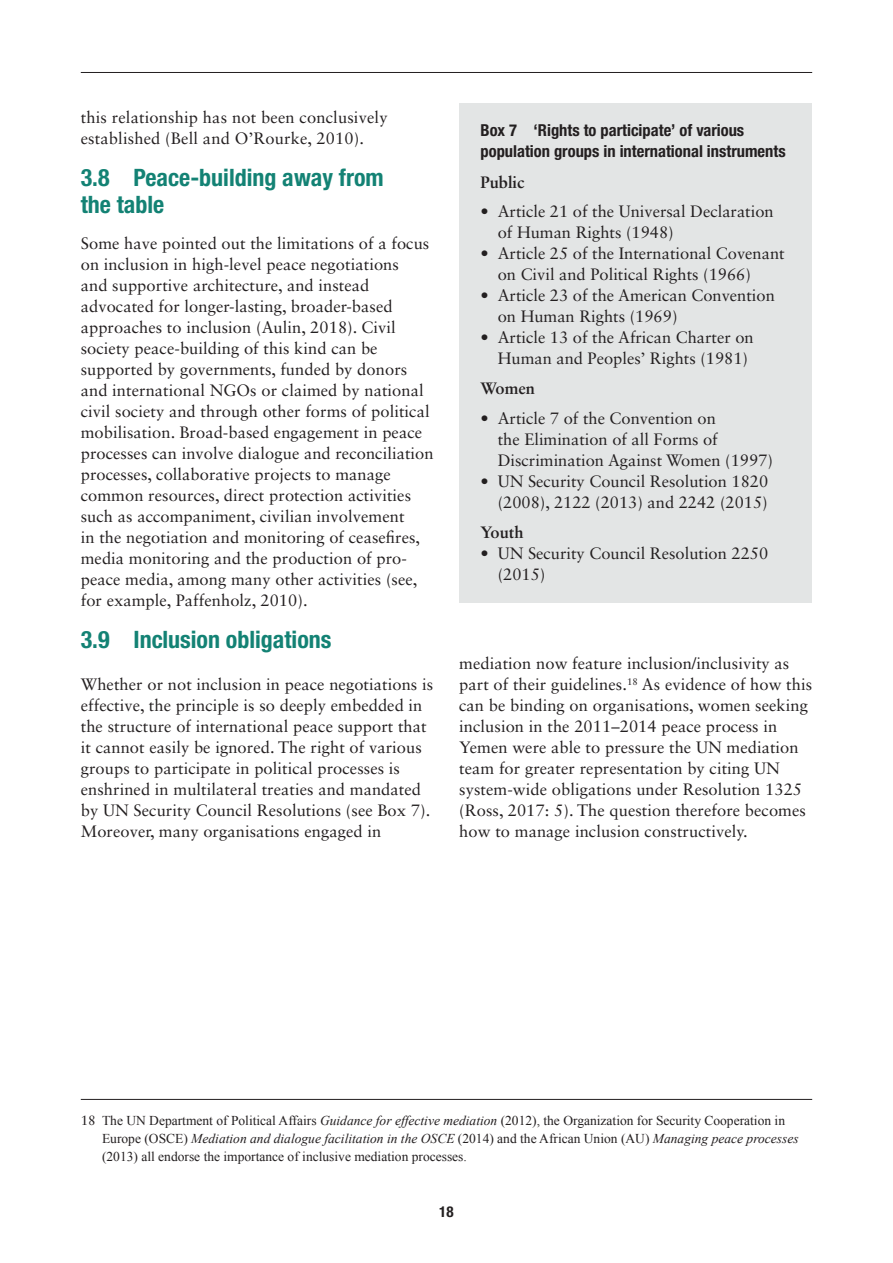
<style>
.page{position:relative;width:893px;height:1263px;background:#fff}
.page>*{position:absolute;margin:0;border:0;box-sizing:border-box;transform-origin:0 0}
.t1{font:700 condensed 24px/27px "Helvetica Neue LT Std";color:#138274}
.t2{font:16.5px/21px "Sabon LT Std";letter-spacing:.005em;color:#231f20}
.t3{font:700 condensed 16.5px/21px "Helvetica Neue LT Std";color:#231f20}
.t4{font:700 16.5px "Sabon LT Std";color:#231f20}
.t5{font:700 condensed 15px "Helvetica Neue LT Std";color:#231f20}
.t6{font:13.5px/18px "Times New Roman";color:#231f20}
.s1{font-weight:700}
.s2{font-family:"Sabon LT Std"}
.s3{font-style:italic}
</style>
<div class="page">
<hr style="left:81px;top:72px;width:731px;height:1px;background:#231f20">
<hr style="left:81px;top:1099px;width:731px;height:1px;background:#231f20">
<div style="left:459px;top:103px;width:353px;height:500px;background:#e3e5e5"></div>
<p class="t2" style="left:81px;top:107px;width:308px">this relationship has not been conclusively established (Bell and O’Rourke, 2010).</p>
<h1 class="t1" style="left:81px;top:164px;width:304px">3.8 Peace-building away from the table</h1>
<p class="t2" style="left:81px;top:233px;width:354px">Some have pointed out the limitations of a focus on inclusion in high-level peace negotiations<br>and supportive architecture, and instead advocated for longer-lasting, broader-based approaches to inclusion (Aulin, 2018). Civil society peace-building of this kind can be supported by governments, funded by donors and international NGOs or claimed by national civil society and through other forms of political mobilisation. Broad-based engagement in peace processes can involve dialogue and reconciliation processes, collaborative projects to manage common resources, direct protection activities such as accompaniment, civilian involvement<br>in the negotiation and monitoring of ceasefires, media monitoring and the production of pro&shy;peace media, among many other activities (see, for example, Paffenholz, 2010).</p>
<h1 class="t1" style="left:81px;top:626px;width:252px">3.9 Inclusion obligations</h1>
<p class="t2" style="left:81px;top:674px;width:354px">Whether or not inclusion in peace negotiations is effective, the principle is so deeply embedded in the structure of international peace support that it cannot easily be ignored. The right of various groups to participate in political processes is enshrined in multilateral treaties and mandated by UN Security Council Resolutions (see Box 7).<br>Moreover, many organisations engaged in</p>
<p class="t3" style="left:480px;top:120px;width:307px">Box 7 ‘Rights to participate’ of various population groups in international instruments</p>
<p class="t4" style="left:480px;top:172px;width:46px">Public</p>
<p class="t2" style="left:498px;top:201px;width:277px;text-indent:-17px"><span class="s1">•</span> Article 21 of the Universal Declaration of Human Rights (1948)</p>
<p class="t2" style="left:498px;top:243px;width:288px;text-indent:-17px"><span class="s1">•</span> Article 25 of the International Covenant on Civil and Political Rights (1966)</p>
<p class="t2" style="left:498px;top:285px;width:279px;text-indent:-17px"><span class="s1">•</span> Article 23 of the American Convention on Human Rights (1969)</p>
<p class="t2" style="left:498px;top:327px;width:258px;text-indent:-17px"><span class="s1">•</span> Article 13 of the African Charter on<br>Human and Peoples’ Rights (1981)</p>
<p class="t4" style="left:480px;top:378px;width:56px">Women</p>
<p class="t2" style="left:498px;top:408px;width:277px;text-indent:-17px"><span class="s1">•</span> Article 7 of the Convention on<br>the Elimination of all Forms of<br>Discrimination Against Women (1997)</p>
<p class="t2" style="left:480px;top:471px;width:289px;text-align:right"><span class="s1">•</span> UN Security Council Resolution 1820 (2008), 2122 (2013) and 2242 (2015)</p>
<p class="t4" style="left:480px;top:522px;width:45px">Youth</p>
<p class="t2" style="left:498px;top:543px;width:272px;text-indent:-17px"><span class="s1">•</span> UN Security Council Resolution 2250 (2015)</p>
<p class="t2" style="left:459px;top:653px;width:354px">mediation now feature inclusion/inclusivity as part of their guidelines.<sup>18</sup> As evidence of how this can be binding on organisations, women seeking inclusion in the 2011–2014 peace process in Yemen were able to pressure the UN mediation team for greater representation by citing UN system-wide obligations under Resolution 1325 (Ross, 2017: 5). The question therefore becomes how to manage inclusion constructively.</p>
<p class="t6" style="left:102px;top:1111px;width:698px;text-indent:-21px"><span class="s2">18</span> The UN Department of Political Affairs <span class="s3">Guidance for effective mediation</span> (2012), the Organization for Security Cooperation in<br>Europe (OSCE) <span class="s3">Mediation and dialogue facilitation in the OSCE</span> (2014) and the African Union (AU) <span class="s3">Managing peace processes </span>(2013) all endorse the importance of inclusive mediation processes.</p>
<p class="t5" style="left:439px;top:1203px;width:16px">18</p>
</div>
